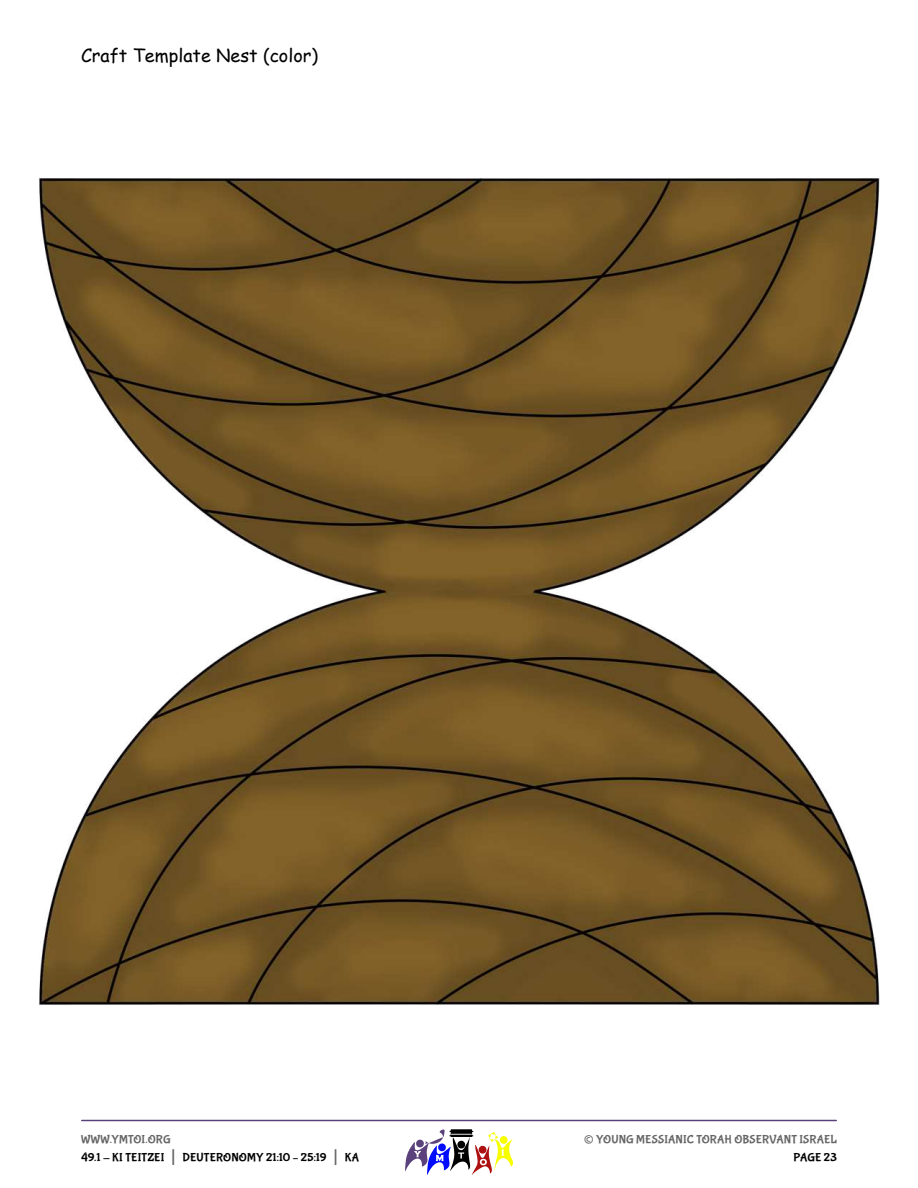
<style>
.page{position:relative;width:918px;height:1188px;background:#fff}
.page>*{position:absolute;margin:0;border:0;box-sizing:border-box;transform-origin:0 0}
.t1{font:27px "Bubblegum Sans";color:#666}
.t2{font:18px "Comic Sans MS";color:#000}
.t3{font:12px/18px "Bubblegum Sans";letter-spacing:.015em;color:#000}
.t4{font:12px "Bubblegum Sans";letter-spacing:.01em;color:#666}
.s1{color:#666}
.s2{font-size:21px;color:#666}
</style>
<div class="page">
<svg style="left:405px;top:1161px;width:108px;height:14px"></svg>
<img style="left:39px;top:178px;width:841px;height:983px">
<h2 class="t2" style="left:81px;top:47px;width:239px">Craft Template Nest (color)</h2>
<p class="t3" style="left:81px;top:1130px;width:280px"><span class="s1">WWW.YMTOI.ORG<br></span>49.1 - KI TEITZEI <span class="s2">|</span> DEUTERONOMY 21:10 – 25:19 <span class="s2">|</span> KA</p>
<h1 class="t1" style="left:584px;top:1122px;width:12px">©</h1>
<p class="t4" style="left:596px;top:1132px;width:242px">YOUNG MESSIANIC TORAH OBSERVANT ISRAEL</p>
<p class="t3" style="left:794px;top:1148px;width:45px">PAGE 23</p>
</div>
